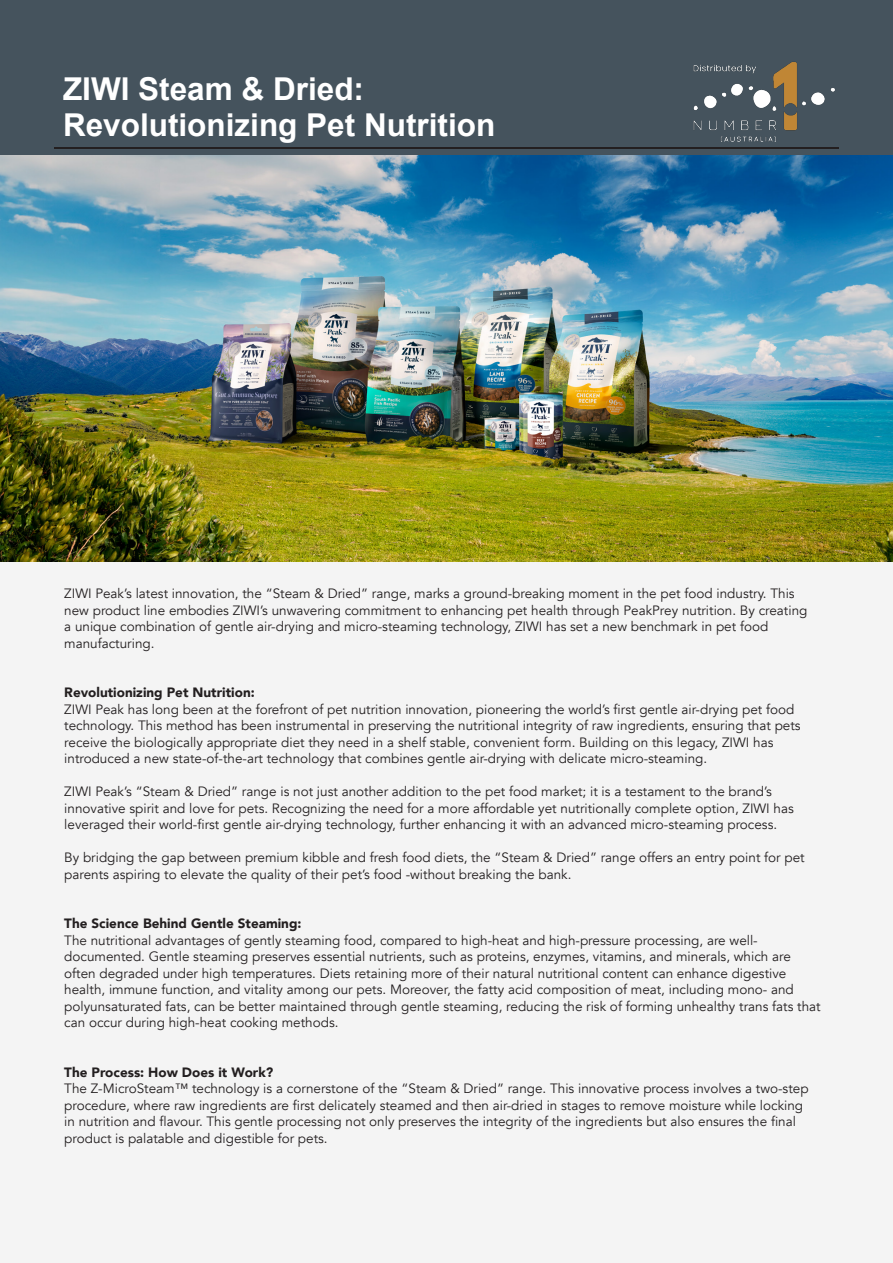
<style>
.page{position:relative;width:893px;height:1263px;background:#fff}
.page>*{position:absolute;margin:0;border:0;box-sizing:border-box;transform-origin:0 0}
.t1{font:700 31.5px "Arial";color:#fff}
.t2{font:13.5px/16.5px "Avenir";color:#231f20}
.t3{font:900 13.5px "Avenir";color:#231f20}
</style>
<div class="page">
<div style="left:0;top:561px;width:893px;height:702px;background:#f4f4f4"></div>
<img style="left:0;top:154px;width:893px;height:407px">
<div style="left:0;top:0;width:893px;height:154px;background:#45535d"></div>
<img style="left:693px;top:62px;width:142px;height:80px">
<hr style="left:54px;top:147px;width:785px;height:2px;background:#231f20">
<p class="t1" style="left:63px;top:68px;width:303px">ZIWI Steam &amp; Dried:</p>
<p class="t1" style="left:63px;top:104px;width:434px">Revolutionizing Pet Nutrition</p>
<p class="t2" style="left:64px;top:585px;width:745px">ZIWI Peak’s latest innovation, the “Steam &amp; Dried” range, marks a ground-breaking moment in the pet food industry. This new product line embodies ZIWI’s unwavering commitment to enhancing pet health through PeakPrey nutrition. By creating a unique combination of gentle air-drying and micro-steaming technology, ZIWI has set a new benchmark in pet food manufacturing.</p>
<p class="t3" style="left:64px;top:681px;width:192px">Revolutionizing Pet Nutrition:</p>
<p class="t2" style="left:64px;top:701px;width:738px">ZIWI Peak has long been at the forefront of pet nutrition innovation, pioneering the world’s first gentle air-drying pet food technology. This method has been instrumental in preserving the nutritional integrity of raw ingredients, ensuring that pets receive the biologically appropriate diet they need in a shelf stable, convenient form. Building on this legacy, ZIWI has introduced a new state-of-the-art technology that combines gentle air-drying with delicate micro-steaming.</p>
<p class="t2" style="left:64px;top:783px;width:731px">ZIWI Peak’s “Steam &amp; Dried” range is not just another addition to the pet food market; it is a testament to the brand’s innovative spirit and love for pets. Recognizing the need for a more affordable yet nutritionally complete option, ZIWI has leveraged their world-first gentle air-drying technology, further enhancing it with an advanced micro-steaming process.</p>
<p class="t2" style="left:64px;top:849px;width:742px">By bridging the gap between premium kibble and fresh food diets, the “Steam &amp; Dried” range offers an entry point for pet parents aspiring to elevate the quality of their pet’s food -without breaking the bank.</p>
<p class="t3" style="left:64px;top:912px;width:239px">The Science Behind Gentle Steaming:</p>
<p class="t2" style="left:64px;top:932px;width:758px">The nutritional advantages of gently steaming food, compared to high-heat and high-pressure processing, are well&shy;documented. Gentle steaming preserves essential nutrients, such as proteins, enzymes, vitamins, and minerals, which are often degraded under high temperatures. Diets retaining more of their natural nutritional content can enhance digestive health, immune function, and vitality among our pets. Moreover, the fatty acid composition of meat, including mono- and polyunsaturated fats, can be better maintained through gentle steaming, reducing the risk of forming unhealthy trans fats that can occur during high-heat cooking methods.</p>
<p class="t3" style="left:64px;top:1060px;width:211px">The Process: How Does it Work?</p>
<p class="t2" style="left:64px;top:1080px;width:746px">The Z-MicroSteam™ technology is a cornerstone of the “Steam &amp; Dried” range. This innovative process involves a two-step procedure, where raw ingredients are first delicately steamed and then air-dried in stages to remove moisture while locking in nutrition and flavour. This gentle processing not only preserves the integrity of the ingredients but also ensures the final product is palatable and digestible for pets.</p>
</div>
